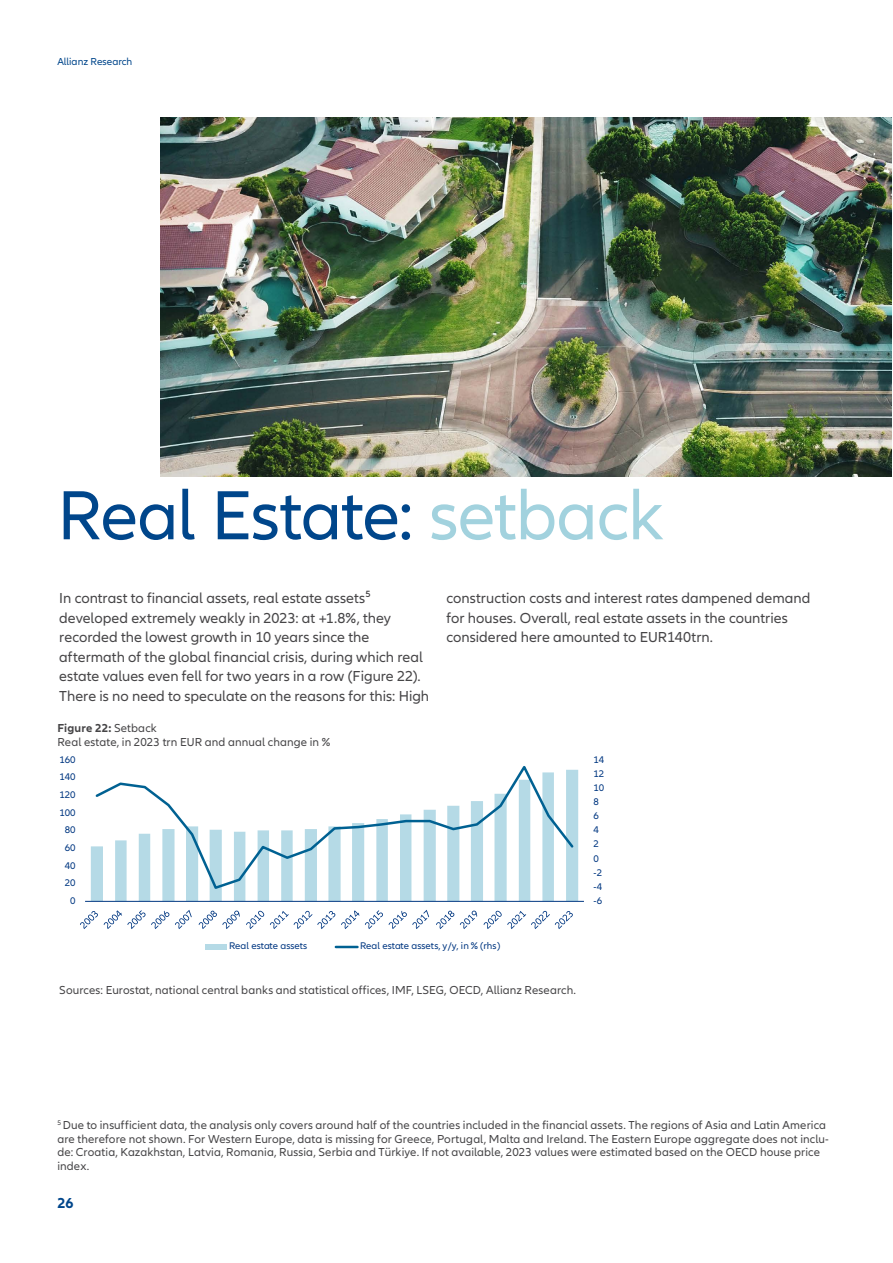
<style>
.page{position:relative;width:893px;height:1263px;background:#fff}
.page>*{position:absolute;margin:0;border:0;box-sizing:border-box;transform-origin:0 0}
.t1{font:72px "Allianz Neo";letter-spacing:-.015em;color:#00468b}
.t2{font:15px/19.5px "Allianz Neo";color:#464547}
.t3{font:700 15px "Allianz Neo";color:#00468b}
.t4{font:12px/13.5px "Allianz Neo";letter-spacing:.01em;color:#464547}
.t5{font:10.5px "Allianz Neo";color:#00468b}
.t6{font:10.05px "Allianz Neo";letter-spacing:-.005em;color:#003781}
.s1{color:#a2d2de}
.s2{font-weight:700}
</style>
<div class="page">
<img style="left:160px;top:117px;width:732px;height:359px">
<svg style="left:91px;top:770px;width:487px;height:131px;fill:#badce7"></svg>
<hr style="left:85px;top:901px;width:499px;height:1px;background:#003781">
<svg style="left:93px;top:766px;width:483px;height:125px"></svg>
<svg style="left:80px;top:910px;width:493px;height:19px"></svg>
<div style="left:205px;top:944px;width:21px;height:6px;background:#b5dae6"></div>
<hr style="left:336px;top:946px;width:21px;height:2px;background:#006192">
<p class="t5" style="left:57px;top:56px;width:76px">Allianz Research</p>
<h1 class="t1" style="left:57px;top:474px;width:608px">Real Estate: <span class="s1">setback</span></h1>
<p class="t2" style="left:59px;top:589px;width:371px">In contrast to financial assets, real estate assets⁵ developed extremely weakly in 2023: at +1.8%, they recorded the lowest growth in 10 years since the aftermath of the global financial crisis, during which real estate values even fell for two years in a row (Figure 22).<br>There is no need to speculate on the reasons for this: High</p>
<p class="t2" style="left:446px;top:589px;width:365px">construction costs and interest rates dampened demand for houses. Overall, real estate assets in the countries considered here amounted to EUR140trn.</p>
<p class="t4" style="left:57px;top:722px;width:274px"><span class="s2">Figure 22:</span> Setback<br>Real estate, in 2023 trn EUR and annual change in %</p>
<p class="t6" style="left:59px;top:754px;width:18px">160</p>
<p class="t6" style="left:59px;top:771px;width:18px">140</p>
<p class="t6" style="left:59px;top:789px;width:18px">120</p>
<p class="t6" style="left:59px;top:807px;width:18px">100</p>
<p class="t6" style="left:65px;top:824px;width:12px">80</p>
<p class="t6" style="left:65px;top:842px;width:12px">60</p>
<p class="t6" style="left:65px;top:859px;width:12px">40</p>
<p class="t6" style="left:65px;top:877px;width:12px">20</p>
<p class="t6" style="left:70px;top:895px;width:7px">0</p>
<p class="t6" style="left:229px;top:940px;width:80px">Real estate assets</p>
<p class="t6" style="left:360px;top:940px;width:142px">Real estate assets, y/y, in % (rhs)</p>
<p class="t4" style="left:59px;top:983px;width:518px">Sources: Eurostat, national central banks and statistical offices, IMF, LSEG, OECD, Allianz Research.</p>
<p class="t6" style="left:593px;top:754px;width:12px">14</p>
<p class="t6" style="left:593px;top:768px;width:12px">12</p>
<p class="t6" style="left:593px;top:782px;width:12px">10</p>
<p class="t6" style="left:593px;top:796px;width:7px">8</p>
<p class="t6" style="left:593px;top:810px;width:7px">6</p>
<p class="t6" style="left:593px;top:824px;width:7px">4</p>
<p class="t6" style="left:593px;top:838px;width:7px">2</p>
<p class="t6" style="left:593px;top:852px;width:7px">0</p>
<p class="t6" style="left:593px;top:866px;width:10px">-2</p>
<p class="t6" style="left:593px;top:881px;width:10px">-4</p>
<p class="t6" style="left:593px;top:895px;width:10px">-6</p>
<p class="t4" style="left:57px;top:1119px;width:773px"><sup>5</sup> Due to insufficient data, the analysis only covers around half of the countries included in the financial assets. The regions of Asia and Latin America are therefore not shown. For Western Europe, data is missing for Greece, Portugal, Malta and Ireland. The Eastern Europe aggregate does not inclu&shy;de: Croatia, Kazakhstan, Latvia, Romania, Russia, Serbia and Türkiye. If not available, 2023 values were estimated based on the OECD house price index.</p>
<p class="t3" style="left:57px;top:1194px;width:18px">26</p>
</div>
